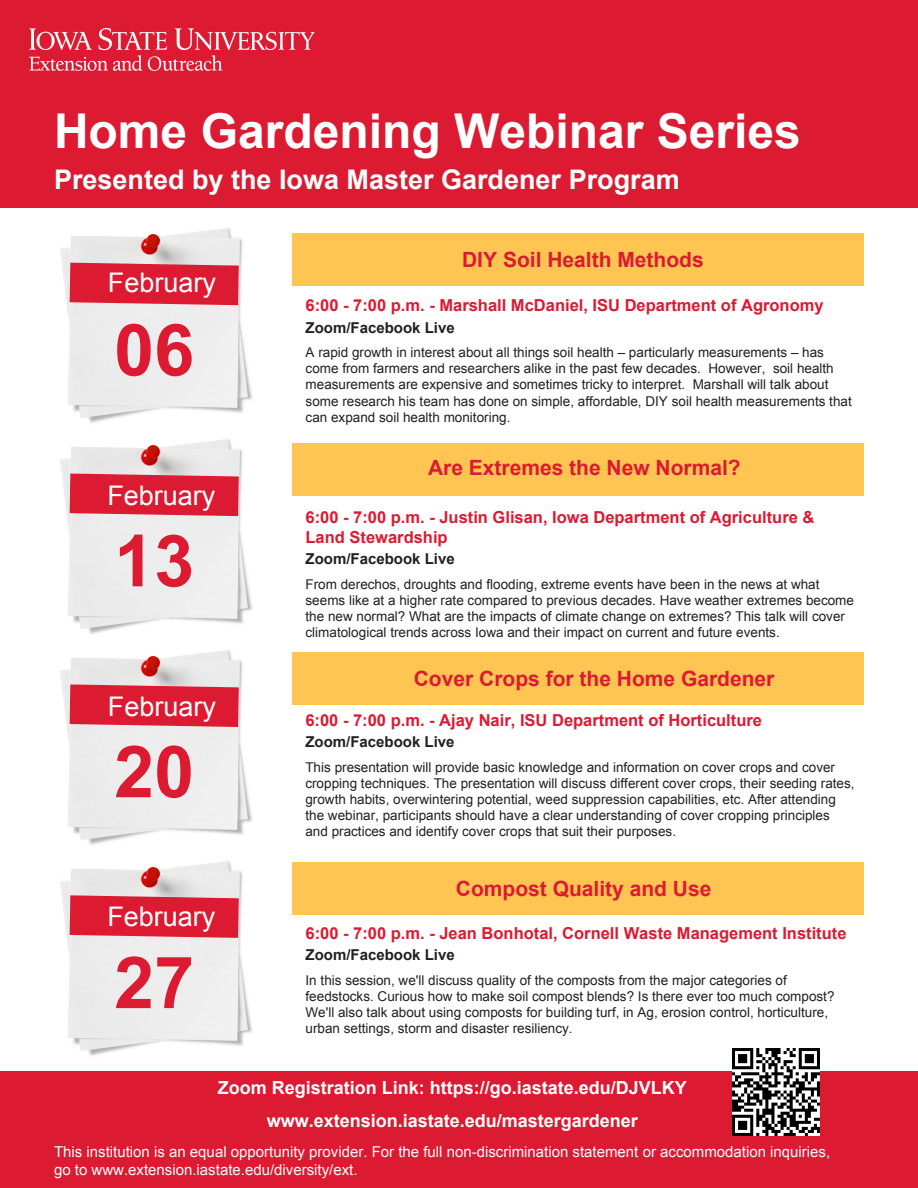
<style>
.page{position:relative;width:918px;height:1188px;background:#fff}
.page>*{position:absolute;margin:0;border:0;box-sizing:border-box;transform-origin:0 0}
.t1{font:700 72px "Arial";color:#dc1a32}
.t2{font:700 48px "Arial";color:#fff}
.t3{font:700 27px "Arial";color:#fff}
.t4{font:27px "Arial";color:#fff}
.t5{font:700 21px "Arial";color:#dc1a32}
.t6{font:700 18px/32.5px "Arial";color:#fff;text-align:center}
.Body_Copy{font:700 16.5px/19.8px "Arial";color:#dc1a32}
.t7{font:15px/18px "Arial";color:#fff}
.Body_Copy-2{font:700 15px "Arial";color:#231f20}
.Body_Copy-3{font:13.5px/16.2px "Arial";color:#231f20}
.t8{font:13.5px/16.2px "Arial";color:#231f20}
.s1{font-style:inherit}
</style>
<div class="page">
<div style="left:0;top:0;width:918px;height:207px;background:#dc1a32"></div>
<div style="left:0;top:1071px;width:918px;height:117px;background:#dc1a32"></div>
<img style="left:60px;top:228px;width:192px;height:828px">
<svg style="left:70px;top:263px;width:169px;height:42px;background:#dc263d"></svg>
<svg style="left:70px;top:474px;width:169px;height:42px;background:#dc263d"></svg>
<svg style="left:70px;top:684px;width:169px;height:43px;background:#dc2a40"></svg>
<svg style="left:70px;top:895px;width:169px;height:43px;background:#dc2a40"></svg>
<div style="left:293px;top:233px;width:571px;height:53px;background:#fec552"></div>
<div style="left:293px;top:443px;width:571px;height:52px;background:#fec552"></div>
<div style="left:293px;top:652px;width:571px;height:53px;background:#fec552"></div>
<div style="left:293px;top:862px;width:571px;height:52px;background:#fec552"></div>
<img style="left:29px;top:29px;width:286px;height:41px">
<img style="left:732px;top:1048px;width:88px;height:87px">
<h2 class="t2" style="left:54px;top:100px;width:748px">Home Gardening Webinar Series</h2>
<h2 class="t3" style="left:54px;top:162px;width:627px">Presented by the Iowa Master Gardener Program</h2>
<p class="t4" style="left:108px;top:265px;width:110px">February</p>
<p class="t1" style="left:114px;top:303px;width:82px">06</p>
<p class="t4" style="left:107px;top:477px;width:110px">February</p>
<p class="t1" style="left:114px;top:514px;width:82px">13</p>
<p class="t4" style="left:108px;top:688px;width:110px">February</p>
<p class="t1" style="left:114px;top:725px;width:82px">20</p>
<p class="t4" style="left:107px;top:898px;width:110px">February</p>
<p class="t1" style="left:114px;top:935px;width:82px">27</p>
<h3 class="t5" style="left:462px;top:246px;width:243px">DIY Soil Health Methods</h3>
<p class="Body_Copy" style="left:306px;top:296px;width:520px"><span class="s1">6:00 - 7:00 p.m. -</span> Marshall McDaniel<span class="s1">,</span> ISU Department of Agronomy</p>
<p class="Body_Copy-2" style="left:306px;top:318px;width:151px">Zoom/Facebook Live</p>
<p class="Body_Copy-3" style="left:306px;top:344px;width:548px">A rapid growth in interest about all things soil health – particularly measurements – has come from farmers and researchers alike in the past few decades. However, soil health measurements are expensive and sometimes tricky to interpret. Marshall will talk about some research his team has done on simple, affordable, DIY soil health measurements that can expand soil health monitoring.</p>
<h3 class="t5" style="left:428px;top:453px;width:314px">Are Extremes the New Normal?</h3>
<p class="Body_Copy" style="left:306px;top:508px;width:510px"><span class="s1">6:00 - 7:00 p.m. -</span> Justin Glisan<span class="s1">, I</span>owa Department of Agriculture &amp;<br>Land Stewardship</p>
<p class="Body_Copy-2" style="left:306px;top:549px;width:151px">Zoom/Facebook Live</p>
<p class="Body_Copy-3" style="left:306px;top:576px;width:550px">From derechos, droughts and flooding, extreme events have been in the news at what seems like at a higher rate compared to previous decades. Have weather extremes become the new normal? What are the impacts of climate change on extremes? This talk will cover climatological trends across Iowa and their impact on current and future events.</p>
<h3 class="t5" style="left:414px;top:665px;width:362px">Cover Crops for the Home Gardener</h3>
<p class="Body_Copy" style="left:305px;top:711px;width:458px"><span class="s1">6:00 - 7:00 p.m. -</span> Ajay Nair<span class="s1">, ISU</span> Department of Horticulture</p>
<p class="Body_Copy-2" style="left:305px;top:732px;width:151px">Zoom/Facebook Live</p>
<p class="t8" style="left:305px;top:759px;width:551px">This presentation will provide basic knowledge and information on cover crops and cover cropping techniques. The presentation will discuss different cover crops, their seeding rates, growth habits, overwintering potential, weed suppression capabilities, etc. After attending the webinar, participants should have a clear understanding of cover cropping principles and practices and identify cover crops that suit their purposes.</p>
<h3 class="t5" style="left:456px;top:875px;width:257px">Compost Quality and Use</h3>
<p class="Body_Copy" style="left:306px;top:924px;width:542px"><span class="s1">6:00 - 7:00 p.m. -</span> Jean Bonhotal<span class="s1">,</span> Cornell Waste Management Institute</p>
<p class="Body_Copy-2" style="left:306px;top:945px;width:151px">Zoom/Facebook Live</p>
<p class="Body_Copy-3" style="left:306px;top:972px;width:530px"><span class="s1">In this session,</span> we'll discuss quality of the composts from the major categories of feedstocks. Curious how to make soil compost blends? Is there ever too much compost?<br>We'll also talk about using composts for building turf, in Ag, erosion control, horticulture, urban settings, storm and disaster resiliency.</p>
<p class="t6" style="left:218px;top:1072px;width:471px">Zoom Registration Link: https://go.iastate.edu/DJVLKY <span class="s1">www.extension.iastate.edu/mastergardener</span></p>
<p class="t7" style="left:54px;top:1143px;width:778px">This institution is an equal opportunity provider. For the full non-discrimination statement or accommodation inquiries, go to www.extension.iastate.edu/diversity/ext.</p>
</div>
